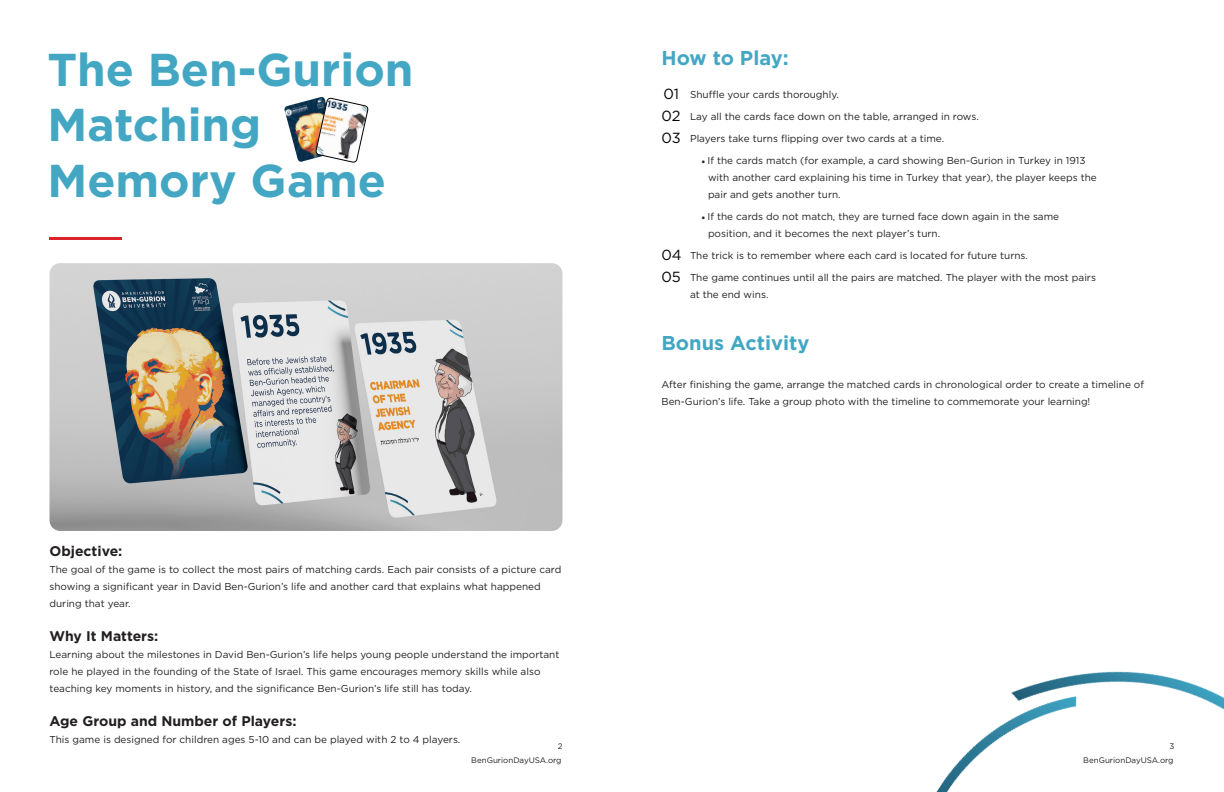
<style>
.page{position:relative;width:1224px;height:792px;background:#fff}
.page>*{position:absolute;margin:0;border:0;box-sizing:border-box;transform-origin:0 0}
.t1{font:700 46px/55.2px "Gotham";color:#43a7c4}
.t2{font:700 20px "Gotham";color:#43a7c4}
.t3{font:14.7px "Gotham";letter-spacing:-.005em;color:#040503}
.t4{font:700 14px "Gotham";color:#231f20}
.t5{font:10px/17px "Gotham";color:#231f20}
.t6{font:8px "Gotham";color:#231f20}
.s1{font-family:"Minion Pro"}
</style>
<div class="page">
<hr style="left:50px;top:237px;width:72px;height:3px;background:#da2329">
<img style="left:936px;top:671px;width:288px;height:121px">
<img style="left:284px;top:97px;width:84px;height:66px">
<img style="left:50px;top:263px;width:512px;height:268px">
<p class="t1" style="left:48px;top:42px;width:368px">The Ben-Gurion<br>Matching<br>Memory Game</p>
<p class="t2" style="left:662px;top:45px;width:129px">How to Play:</p>
<p class="t3" style="left:664px;top:84px;width:17px">01</p>
<p class="t3" style="left:662px;top:107px;width:21px">02</p>
<p class="t5" style="left:690px;top:86px;width:150px">Shuffle your cards thoroughly.</p>
<p class="t5" style="left:690px;top:108px;width:290px">Lay all the cards face down on the table, arranged in rows.</p>
<p class="t5" style="left:690px;top:130px;width:256px">Players take turns flipping over two cards at a time.</p>
<p class="t5" style="left:701px;top:152px;width:386px"><span class="s1">•</span> If the cards match (for example, a card showing Ben-Gurion in Turkey in 1913</p>
<p class="t5" style="left:708px;top:169px;width:390px">with another card explaining his time in Turkey that year), the player keeps the</p>
<p class="t5" style="left:708px;top:186px;width:134px">pair and gets another turn.</p>
<p class="t5" style="left:701px;top:208px;width:359px"><span class="s1">•</span> If the cards do not match, they are turned face down again in the same</p>
<p class="t5" style="left:708px;top:225px;width:234px">position, and it becomes the next player’s turn.</p>
<p class="t5" style="left:690px;top:247px;width:339px">The trick is to remember where each card is located for future turns.</p>
<p class="t5" style="left:690px;top:269px;width:407px">The game continues until all the pairs are matched. The player with the most pairs at the end wins.</p>
<p class="t3" style="left:662px;top:128px;width:21px">03</p>
<p class="t3" style="left:662px;top:245px;width:22px">04</p>
<p class="t3" style="left:662px;top:267px;width:21px">05</p>
<p class="t2" style="left:662px;top:330px;width:150px">Bonus Activity</p>
<p class="t5" style="left:662px;top:376px;width:484px">After finishing the game, arrange the matched cards in chronological order to create a timeline of<br>Ben-Gurion’s life. Take a group photo with the timeline to commemorate your learning!</p>
<p class="t4" style="left:50px;top:542px;width:74px">Objective:</p>
<p class="t5" style="left:50px;top:561px;width:513px">The goal of the game is to collect the most pairs of matching cards. Each pair consists of a picture card showing a significant year in David Ben-Gurion’s life and another card that explains what happened during that year.</p>
<p class="t4" style="left:50px;top:627px;width:110px">Why It Matters:</p>
<p class="t5" style="left:50px;top:646px;width:511px">Learning about the milestones in David Ben-Gurion’s life helps young people understand the important role he played in the founding of the State of Israel. This game encourages memory skills while also teaching key moments in history, and the significance Ben-Gurion’s life still has today.</p>
<p class="t4" style="left:50px;top:712px;width:249px">Age Group and Number of Players:</p>
<p class="t5" style="left:50px;top:731px;width:412px">This game is designed for children ages 5-10 and can be played with 2 to 4 players.</p>
<p class="t6" style="left:558px;top:741px;width:6px">2</p>
<p class="t6" style="left:1170px;top:741px;width:6px">3</p>
<p class="t6" style="left:471px;top:755px;width:92px">BenGurionDayUSA.org</p>
<p class="t6" style="left:1083px;top:755px;width:92px">BenGurionDayUSA.org</p>
</div>
